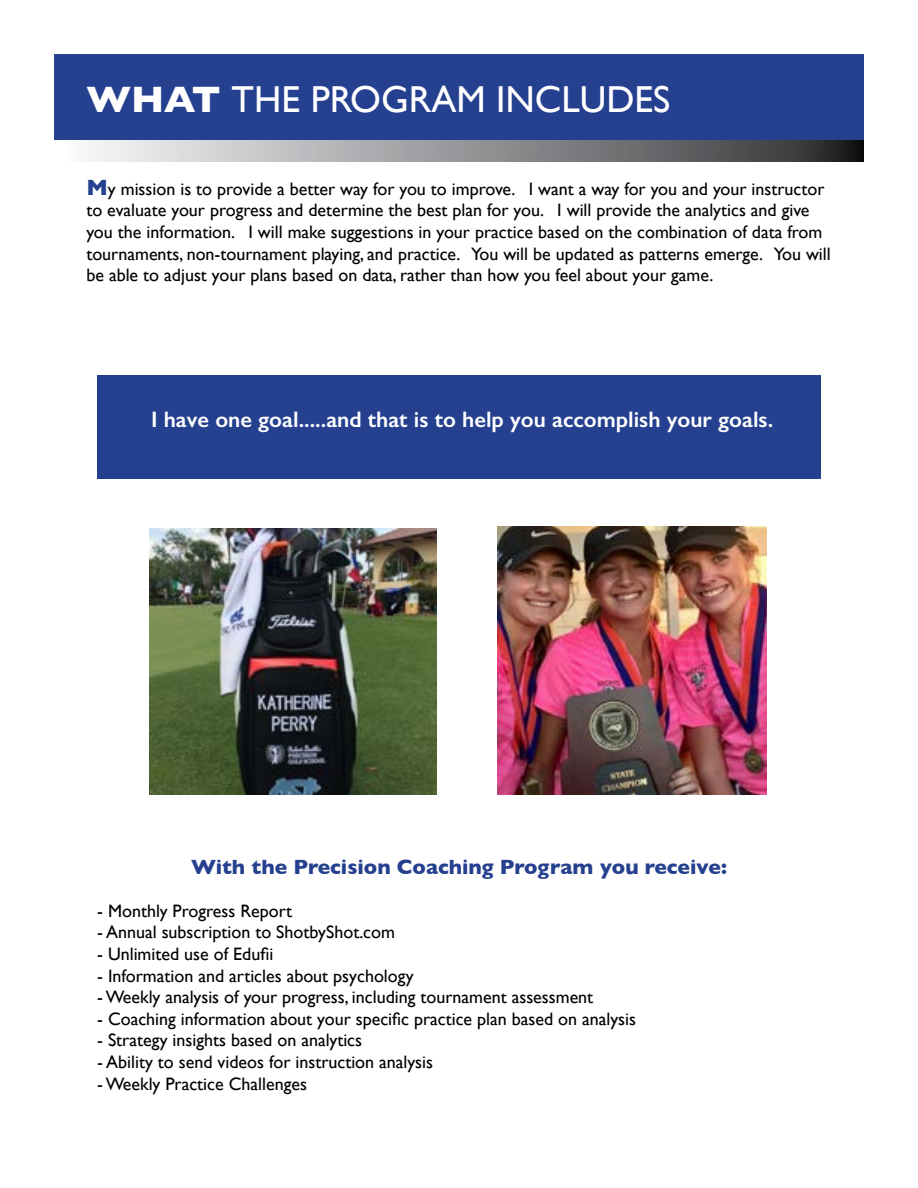
<style>
.page{position:relative;width:918px;height:1188px;background:#fff}
.page>*{position:absolute;margin:0;border:0;box-sizing:border-box;transform-origin:0 0}
.t1{font:37.5px "Gill Sans";color:#fff}
.t2{font:600 22.5px "Gill Sans";color:#fff}
.t3{font:700 21px "Gill Sans";color:#25408f}
.t4{font:18px/21.6px "Gill Sans";color:#000}
.s1{font-weight:700}
.s2{font-weight:700;font-size:22.5px;color:#25408f}
</style>
<div class="page">
<div style="left:54px;top:54px;width:810px;height:86px;background:#25408f"></div>
<svg style="left:89px;top:140px;width:775px;height:22px;background:#8f9193"></svg>
<img style="left:498px;top:526px;width:269px;height:268px">
<img style="left:149px;top:529px;width:287px;height:265px">
<div style="left:97px;top:375px;width:724px;height:103px;background:#25408f"></div>
<h1 class="t1" style="left:86px;top:78px;width:586px"><span class="s1">WHAT</span> THE PROGRAM INCLUDES</h1>
<p class="t4" style="left:86px;top:178px;width:746px"><span class="s2">M</span>y mission is to provide a better way for you to improve. I want a way for you and your instructor to evaluate your progress and determine the best plan for you. I will provide the analytics and give you the information. I will make suggestions in your practice based on the combination of data from tournaments, non-tournament playing, and practice. You will be updated as patterns emerge. You will be able to adjust your plans based on data, rather than how you feel about your game.</p>
<p class="t2" style="left:151px;top:406px;width:624px">I have one goal.....and that is to help you accomplish your goals.</p>
<p class="t3" style="left:191px;top:850px;width:537px">With the Precision Coaching Program you receive:</p>
<p class="t4" style="left:97px;top:900px;width:197px">- Monthly Progress Report</p>
<p class="t4" style="left:97px;top:921px;width:299px">- Annual subscription to ShotbyShot.com</p>
<p class="t4" style="left:97px;top:943px;width:178px">- Unlimited use of Edufii</p>
<p class="t4" style="left:97px;top:964px;width:318px">- Information and articles about psychology</p>
<p class="t4" style="left:97px;top:986px;width:498px">- Weekly analysis of your progress, including tournament assessment</p>
<p class="t4" style="left:97px;top:1008px;width:540px">- Coaching information about your specific practice plan based on analysis</p>
<p class="t4" style="left:97px;top:1029px;width:266px">- Strategy insights based on analytics</p>
<p class="t4" style="left:97px;top:1051px;width:337px">- Ability to send videos for instruction analysis</p>
<p class="t4" style="left:97px;top:1072px;width:211px">- Weekly Practice Challenges</p>
</div>
